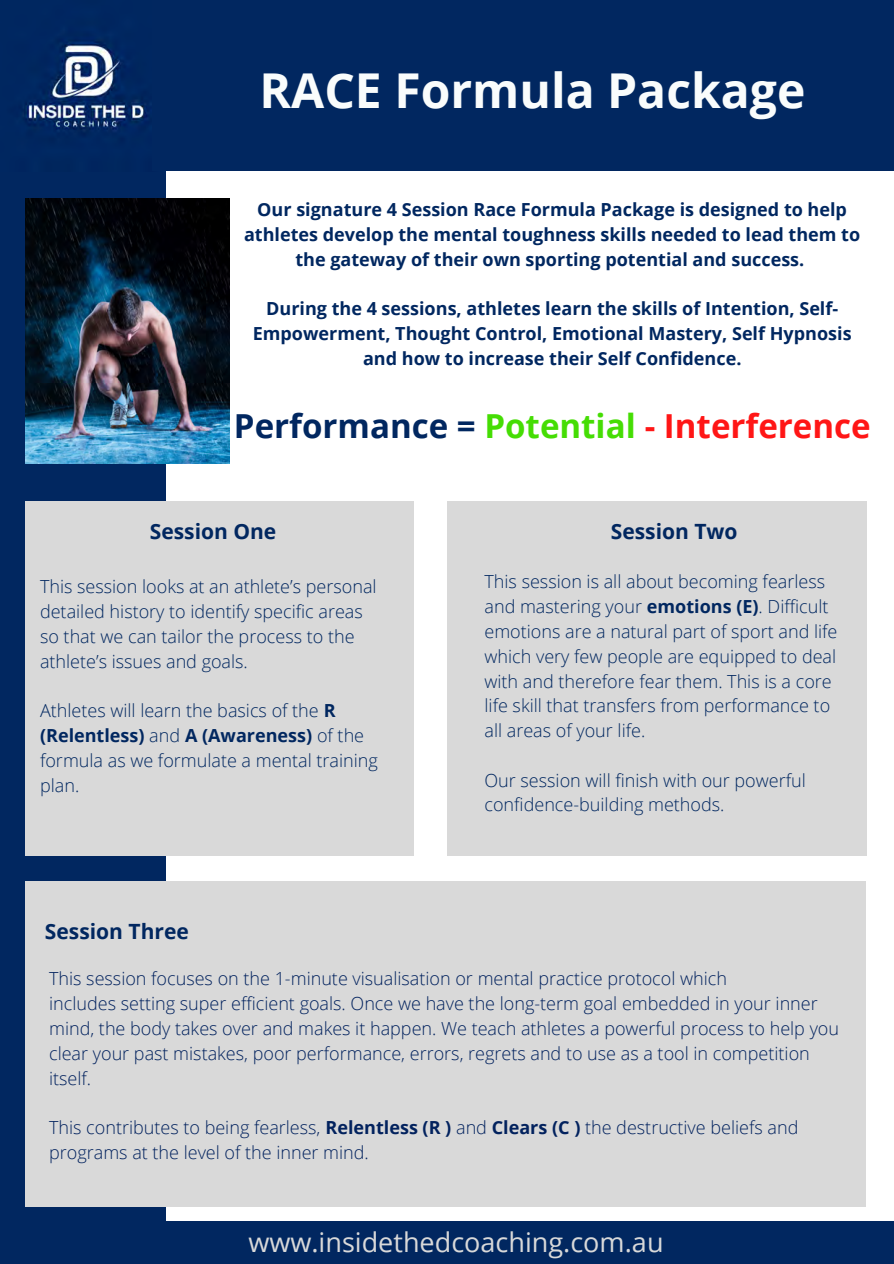
<style>
.page{position:relative;width:894px;height:1264px;background:#fff}
.page>*{position:absolute;margin:0;border:0;box-sizing:border-box;transform-origin:0 0}
.t1{font:700 48px "Open Sans";color:#f9fcfc}
.t2{font:700 33.15px "Open Sans";color:#ff1616}
.t3{font:27px "Open Sans";color:#d9d9d9}
.t4{font:700 21px "Open Sans";color:#012760}
.t5{font:300 18px/24.8px "Open Sans";color:#012760}
.t6{font:300 18px/24.8px "Open Sans";color:#02225e}
.t7{font:700 18px/24.8px "Open Sans";color:#012760;text-align:center}
.s1{color:#012760}
.s2{color:#45dd04}
.s3{font-weight:700}
</style>
<div class="page">
<div style="left:0;top:170px;width:166px;height:1071px;background:#012760"></div>
<img style="left:0;top:0;width:152px;height:170px">
<div style="left:152px;top:0;width:741px;height:171px;background:#012760"></div>
<img style="left:26px;top:199px;width:203px;height:264px">
<div style="left:26px;top:501px;width:388px;height:355px;background:#d9d9d9"></div>
<div style="left:447px;top:501px;width:419px;height:355px;background:#d9d9d9"></div>
<div style="left:26px;top:881px;width:840px;height:326px;background:#d9d9d9"></div>
<div style="left:0;top:1221px;width:893px;height:42px;background:#012760"></div>
<p class="t1" style="left:259px;top:57px;width:547px">RACE Formula Package</p>
<p class="t7" style="left:244px;top:197px;width:617px">Our signature 4 Session Race Formula Package is designed to help athletes develop the mental toughness skills needed to lead them to the gateway of their own sporting potential and success.</p>
<p class="t7" style="left:253px;top:296px;width:600px">During the 4 sessions, athletes learn the skills of Intention, Self-<br>Empowerment, Thought Control, Emotional Mastery, Self Hypnosis and how to increase their Self Confidence.</p>
<p class="t2" style="left:234px;top:403px;width:638px"><span class="s1">Performance =</span> <span class="s2">Potential</span> - Interference</p>
<p class="t4" style="left:150px;top:517px;width:128px">Session One</p>
<p class="t4" style="left:610px;top:517px;width:128px">Session Two</p>
<p class="t5" style="left:40px;top:574px;width:338px">This session looks at an athlete’s personal detailed history to identify specific areas so that we can tailor the process to the athlete’s issues and goals.</p>
<p class="t5" style="left:40px;top:698px;width:339px">Athletes will learn the basics of the <span class="s3">R (Relentless)</span> and <span class="s3">A (Awareness)</span> of the formula as we formulate a mental training plan.</p>
<p class="t4" style="left:45px;top:916px;width:145px">Session Three</p>
<p class="t5" style="left:484px;top:569px;width:345px">This session is all about becoming fearless and mastering your <span class="s3">emotions (E)</span>. Difficult</p>
<p class="t5" style="left:484px;top:618px;width:354px">emotions are a natural part of sport and life which very few people are equipped to deal with and therefore fear them. This is a core life skill that transfers from performance to all areas of your life.</p>
<p class="t5" style="left:484px;top:767px;width:323px">Our session will finish with our powerful confidence-building methods.</p>
<p class="t6" style="left:49px;top:966px;width:679px">This session focuses on the 1-minute visualisation or mental practice protocol which</p>
<p class="t6" style="left:49px;top:990px;width:791px">includes setting super efficient goals. Once we have the long-term goal embedded in your inner mind, the body takes over and makes it happen. We teach athletes a powerful process to help you clear your past mistakes, poor performance, errors, regrets and to use as a tool in competition itself.</p>
<p class="t6" style="left:49px;top:1114px;width:750px">This contributes to being fearless, <span class="s3">Relentless (R )</span> and <span class="s3">Clears (C )</span> the destructive beliefs and programs at the level of the inner mind.</p>
<p class="t3" style="left:248px;top:1222px;width:416px">www.insidethedcoaching.com.au</p>
</div>
